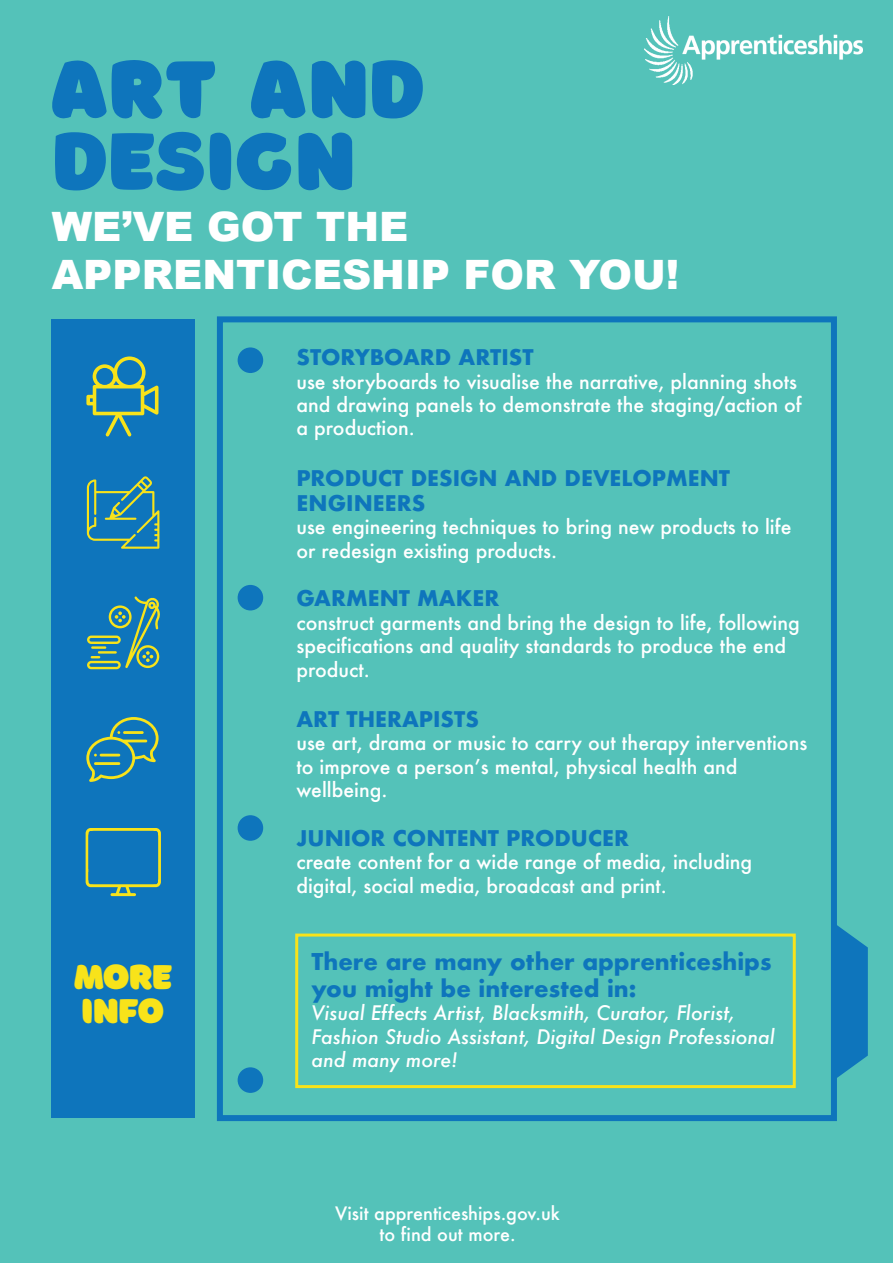
<style>
.page{position:relative;width:893px;height:1263px;background:#54c2b9}
.page>*{position:absolute;margin:0;border:0;box-sizing:border-box;transform-origin:0 0}
.t1{font:84px/72px "Borsok";letter-spacing:.005em;color:#0e75bc}
.t2{font:900 40.5px/48.6px "Arial";color:#fff}
.t3{font:36px/34.5px "Borsok";letter-spacing:-.025em;color:#f8e31a}
.t4{font:700 22.5px/27px "Futura";color:#0e75bc}
.t5{font:700 21px/25.2px "Futura";color:#0e75bc}
.t6{font:500 19.5px/23.4px "Futura";color:#fff}
.t7{font:italic 500 19.5px/23.4px "Futura";color:#fff}
.t8{font:500 18px/21.6px "Futura";color:#fff;text-align:center}
</style>
<div class="page">
<div style="left:217px;top:316px;width:620px;height:805px;background:#54c2b9;border:6px solid #0e75bc"></div>
<div style="left:52px;top:319px;width:143px;height:799px;background:#0e75bc"></div>
<svg style="left:834px;top:923px;width:34px;height:157px;background:#1981bb"></svg>
<div style="left:238px;top:347px;width:25px;height:26px;background:#0e75bc;border-radius:50%"></div>
<div style="left:238px;top:585px;width:25px;height:25px;background:#0e75bc;border-radius:50%"></div>
<div style="left:238px;top:815px;width:25px;height:26px;background:#0e75bc;border-radius:50%"></div>
<div style="left:238px;top:1067px;width:25px;height:26px;background:#0e75bc;border-radius:50%"></div>
<div style="left:295px;top:933px;width:501px;height:155px;border:3px solid #f8e31a"></div>
<img style="left:644px;top:17px;width:218px;height:67px">
<svg style="left:86px;top:717px;width:73px;height:65px"></svg>
<hr style="left:100px;top:754px;width:20px;height:2px;background:#f8e31a">
<hr style="left:94px;top:762px;width:26px;height:3px;background:#f8e31a">
<hr style="left:123px;top:731px;width:21px;height:3px;background:#f8e31a">
<svg style="left:86px;top:356px;width:72px;height:80px"></svg>
<svg style="left:87px;top:476px;width:72px;height:73px"></svg>
<svg style="left:86px;top:828px;width:75px;height:68px"></svg>
<div style="left:88px;top:831px;width:70px;height:53px;background:#0e75bc;border-radius:5px"></div>
<svg style="left:87px;top:596px;width:73px;height:73px"></svg>
<h1 class="t1" style="left:52px;top:47px;width:374px">ART AND<br>DESIGN</h1>
<h2 class="t2" style="left:52px;top:201px;width:629px">WE’VE GOT THE<br>APPRENTICESHIP FOR YOU!</h2>
<h3 class="t3" style="left:74px;top:957px;width:100px">MORE<br>INFO</h3>
<p class="t5" style="left:296px;top:345px;width:239px">STORYBOARD ARTIST</p>
<p class="t6" style="left:296px;top:369px;width:507px">use storyboards to visualise the narrative, planning shots and drawing panels to demonstrate the staging/action of a production.</p>
<p class="t5" style="left:296px;top:465px;width:435px">PRODUCT DESIGN AND DEVELOPMENT<br>ENGINEERS</p>
<p class="t6" style="left:296px;top:515px;width:497px">use engineering techniques to bring new products to life or redesign existing products.</p>
<p class="t5" style="left:296px;top:586px;width:204px">GARMENT MAKER</p>
<p class="t6" style="left:296px;top:611px;width:505px">construct garments and bring the design to life, following specifications and quality standards to produce the end product.</p>
<p class="t5" style="left:296px;top:706px;width:184px">ART THERAPISTS</p>
<p class="t6" style="left:296px;top:731px;width:512px">use art, drama or music to carry out therapy interventions to improve a personʼs mental, physical health and wellbeing.</p>
<p class="t5" style="left:296px;top:825px;width:334px">JUNIOR CONTENT PRODUCER</p>
<p class="t6" style="left:296px;top:850px;width:457px">create content for a wide range of media, including digital, social media, broadcast and print.</p>
<p class="t4" style="left:311px;top:948px;width:462px">There are many other apprenticeships you might be interested in:</p>
<p class="t7" style="left:311px;top:1001px;width:465px">Visual Effects Artist, Blacksmith, Curator, Florist,<br>Fashion Studio Assistant, Digital Design Professional and many more!</p>
<p class="t8" style="left:335px;top:1202px;width:226px">Visit apprenticeships.gov.uk to find out more.</p>
</div>
